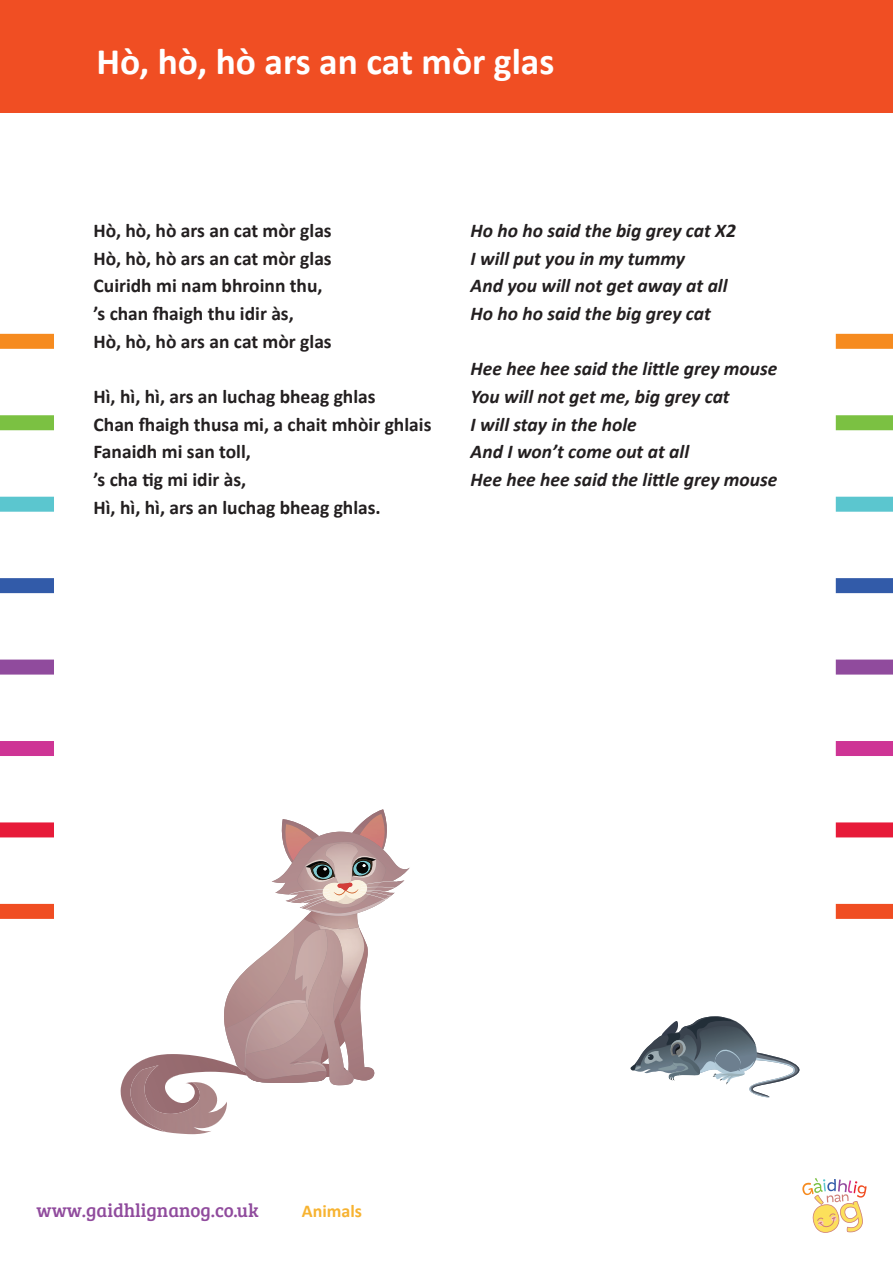
<style>
.page{position:relative;width:893px;height:1263px;background:#fff}
.page>*{position:absolute;margin:0;border:0;box-sizing:border-box;transform-origin:0 0}
.t1{font:700 37.5px "Calibri";color:#fff}
.t2{font:700 19.5px "Calibri";color:#231f20}
.t3{font:italic 700 19.5px "Calibri";color:#231f20}
.t4{font:19.05px "Bree Serif";color:#904b9d}
.t5{font:700 18px "Calibri";color:#f7b331}
</style>
<div class="page">
<div style="left:0;top:334px;width:54px;height:15px;background:#f68b1f"></div>
<div style="left:0;top:415px;width:54px;height:15px;background:#7bc142"></div>
<div style="left:0;top:497px;width:54px;height:15px;background:#5bc6cf"></div>
<div style="left:0;top:578px;width:54px;height:15px;background:#325ba9"></div>
<div style="left:0;top:659px;width:54px;height:15px;background:#904b9d"></div>
<div style="left:0;top:741px;width:54px;height:15px;background:#ce3595"></div>
<div style="left:0;top:904px;width:54px;height:15px;background:#f04d22"></div>
<div style="left:0;top:822px;width:54px;height:15px;background:#e71b39"></div>
<div style="left:836px;top:334px;width:57px;height:15px;background:#f68b1f"></div>
<div style="left:836px;top:415px;width:57px;height:15px;background:#7bc142"></div>
<div style="left:836px;top:497px;width:57px;height:15px;background:#5bc6cf"></div>
<div style="left:836px;top:578px;width:57px;height:15px;background:#325ba9"></div>
<div style="left:836px;top:659px;width:57px;height:15px;background:#904b9d"></div>
<div style="left:836px;top:741px;width:57px;height:15px;background:#ce3595"></div>
<div style="left:836px;top:904px;width:57px;height:15px;background:#f04d22"></div>
<div style="left:836px;top:822px;width:57px;height:15px;background:#e71b39"></div>
<svg style="left:802px;top:1178px;width:65px;height:55px"></svg>
<div style="left:0;top:0;width:893px;height:113px;background:#f04e23"></div>
<img style="left:151px;top:1128px;width:60px;height:6px">
<svg style="left:120px;top:809px;width:290px;height:319px"></svg>
<svg style="left:630px;top:1016px;width:169px;height:81px"></svg>
<p class="t1" style="left:96px;top:38px;width:460px">Hò, hò, hò ars an cat mòr glas</p>
<p class="t2" style="left:94px;top:218px;width:240px">Hò, hò, hò ars an cat mòr glas</p>
<p class="t2" style="left:94px;top:246px;width:240px">Hò, hò, hò ars an cat mòr glas</p>
<p class="t2" style="left:94px;top:274px;width:231px">Cuiridh mi nam bhroinn thu,</p>
<p class="t2" style="left:94px;top:301px;width:202px">’s chan fhaigh thu idir às,</p>
<p class="t2" style="left:94px;top:329px;width:240px">Hò, hò, hò ars an cat mòr glas</p>
<p class="t2" style="left:94px;top:384px;width:284px">Hì, hì, hì, ars an luchag bheag ghlas</p>
<p class="t2" style="left:94px;top:412px;width:339px">Chan fhaigh thusa mi, a chait mhòir ghlais</p>
<p class="t2" style="left:94px;top:439px;width:159px">Fanaidh mi san toll,</p>
<p class="t2" style="left:94px;top:467px;width:154px">’s cha tig mi idir às,</p>
<p class="t2" style="left:94px;top:495px;width:289px">Hì, hì, hì, ars an luchag bheag ghlas.</p>
<p class="t3" style="left:471px;top:218px;width:267px">Ho ho ho said the big grey cat X2</p>
<p class="t3" style="left:471px;top:246px;width:216px">I will put you in my tummy</p>
<p class="t3" style="left:471px;top:274px;width:258px">And you will not get away at all</p>
<p class="t3" style="left:471px;top:301px;width:242px">Ho ho ho said the big grey cat</p>
<p class="t3" style="left:471px;top:357px;width:308px">Hee hee hee said the little grey mouse</p>
<p class="t3" style="left:471px;top:384px;width:261px">You will not get me, big grey cat</p>
<p class="t3" style="left:471px;top:412px;width:168px">I will stay in the hole</p>
<p class="t3" style="left:471px;top:440px;width:220px">And I won’t come out at all</p>
<p class="t3" style="left:471px;top:467px;width:308px">Hee hee hee said the little grey mouse</p>
<p class="t4" style="left:37px;top:1196px;width:224px">www.gaidhlignanog.co.uk</p>
<p class="t5" style="left:302px;top:1199px;width:62px">Animals</p>
</div>
